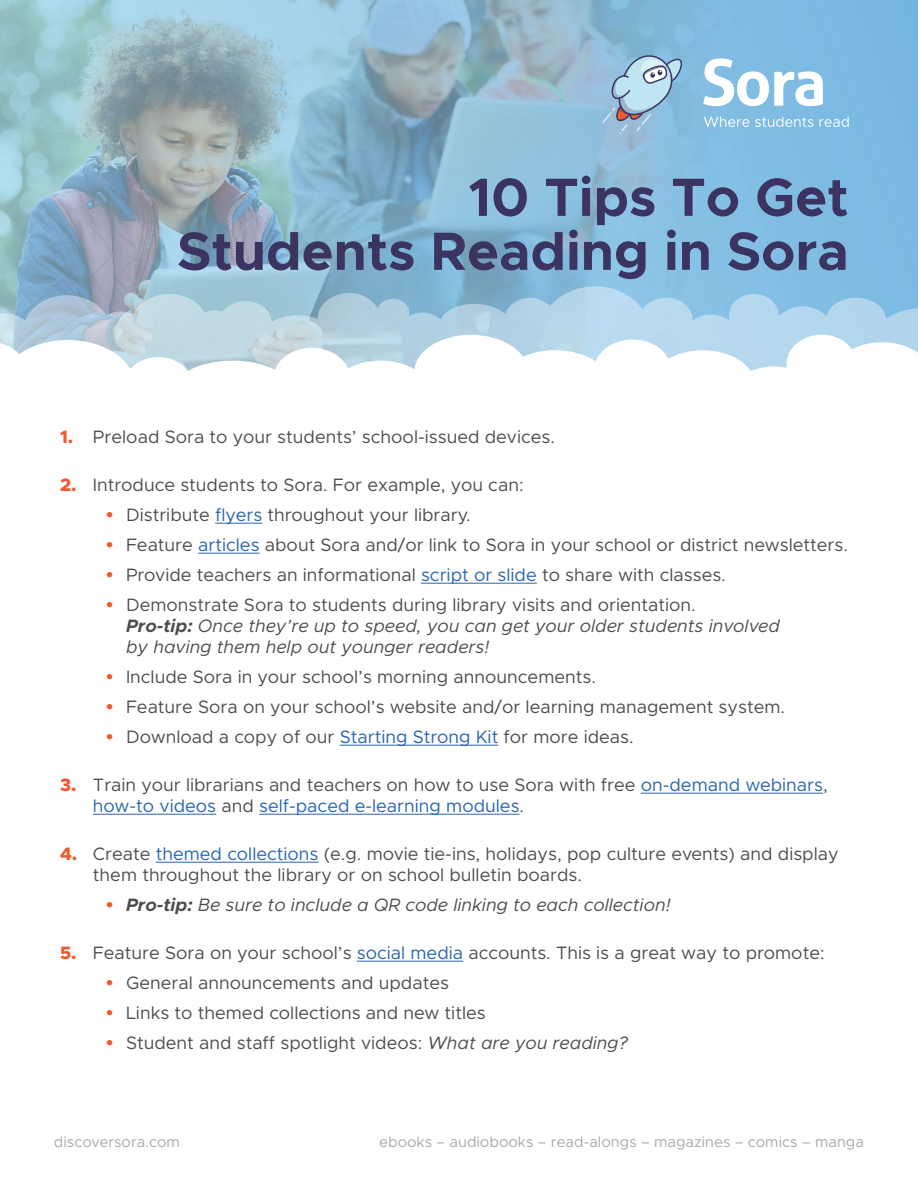
<style>
.page{position:relative;width:918px;height:1188px;background:#fff}
.page>*{position:absolute;margin:0;border:0;box-sizing:border-box;transform-origin:0 0}
.t1{font:700 54px/54px "Metropolis";color:#3b3461;text-align:right}
.t2{font:18px/30px "Metropolis";color:#4d4d4f}
.t3{font:italic 18px/21px "Metropolis";color:#4d4d4f}
.t4{font:15px "Metropolis";color:#a7a9ac}
.s1{font-weight:800;color:#f15a2c}
.s2{font-family:"SFUI Text";color:#f15a2c}
.s3{color:#2765b0}
.s4{font-weight:700}
.s5{font-family:"SFUI Text";font-style:normal;color:#f15a2c}
.s6{font-style:italic}
</style>
<div class="page">
<img style="left:0;top:0;width:918px;height:286px">
<svg style="left:0;top:286px;width:918px;height:85px"></svg>
<svg style="left:703px;top:58px;width:120px;height:48px"></svg>
<svg style="left:602px;top:52px;width:81px;height:82px;background:#9abed6"></svg>
<svg style="left:704px;top:117px;width:45px;height:10px"></svg>
<svg style="left:755px;top:117px;width:58px;height:10px"></svg>
<svg style="left:820px;top:117px;width:29px;height:10px"></svg>
<hr style="left:215px;top:523px;width:47px;height:1px;background:#2765b0">
<hr style="left:198px;top:553px;width:62px;height:1px;background:#2765b0">
<hr style="left:421px;top:583px;width:116px;height:1px;background:#2765b0">
<hr style="left:340px;top:745px;width:158px;height:1px;background:#2765b0">
<hr style="left:641px;top:793px;width:182px;height:1px;background:#2765b0">
<hr style="left:93px;top:814px;width:123px;height:1px;background:#2765b0">
<hr style="left:259px;top:814px;width:261px;height:1px;background:#2765b0">
<hr style="left:156px;top:862px;width:163px;height:1px;background:#2765b0">
<hr style="left:357px;top:961px;width:106px;height:1px;background:#2765b0">
<h1 class="t1" style="left:177px;top:170px;width:673px">10 Tips To Get<br>Students Reading in Sora</h1>
<p class="t2" style="left:60px;top:422px;width:497px"><span class="s1">1.</span> Preload Sora to your students’ school-issued devices.</p>
<p class="t2" style="left:105px;top:470px;width:744px;text-indent:-45px"><span class="s1">2.</span> Introduce students to Sora. For example, you can:<br><span class="s2">Ѧ</span> Distribute <span class="s3">flyers</span> throughout your library.<br><span class="s2">Ѧ</span> Feature <span class="s3">articles</span> about Sora and/or link to Sora in your school or district newsletters.<br><span class="s2">Ѧ</span> Provide teachers an informational <span class="s3">script or slide</span> to share with classes.<br><span class="s2">Ѧ</span> Demonstrate Sora to students during library visits and orientation.</p>
<p class="t3" style="left:126px;top:615px;width:655px"><span class="s4">Pro-tip:</span> Once they’re up to speed, you can get your older students involved by having them help out younger readers!</p>
<p class="t2" style="left:105px;top:662px;width:682px"><span class="s2">Ѧ</span> Include Sora in your school’s morning announcements.<br><span class="s2">Ѧ</span> Feature Sora on your school’s website and/or learning management system.<br><span class="s2">Ѧ</span> Download a copy of our <span class="s3">Starting Strong Kit</span> for more ideas.</p>
<p class="t2" style="left:93px;top:774px;width:736px;line-height:21px;text-indent:-33px"><span class="s1">3.</span> Train your librarians and teachers on how to use Sora with free <span class="s3">on-demand webinars</span>, <span class="s3">how-to videos</span> and <span class="s3">self-paced e-learning modules</span>.</p>
<p class="t2" style="left:93px;top:843px;width:747px;line-height:21px;text-indent:-33px"><span class="s1">4.</span> Create <span class="s3">themed collections</span> (e.g. movie tie-ins, holidays, pop culture events) and display them throughout the library or on school bulletin boards.</p>
<p class="t3" style="left:105px;top:894px;width:567px"><span class="s5">Ѧ</span> <span class="s4">Pro-tip:</span> Be sure to include a QR code linking to each collection!</p>
<p class="t2" style="left:105px;top:938px;width:721px;text-indent:-45px"><span class="s1">5.</span> Feature Sora on your school’s <span class="s3">social media</span> accounts. This is a great way to promote:<br><span class="s2">Ѧ</span> General announcements and updates<br><span class="s2">Ѧ</span> Links to themed collections and new titles<br><span class="s2">Ѧ</span> Student and staff spotlight videos: <span class="s6">What are you reading?</span></p>
<p class="t4" style="left:54px;top:1132px;width:128px">discoversora.com</p>
<p class="t4" style="left:379px;top:1132px;width:486px">ebooks – audiobooks – read-alongs – magazines – comics – manga</p>
</div>
